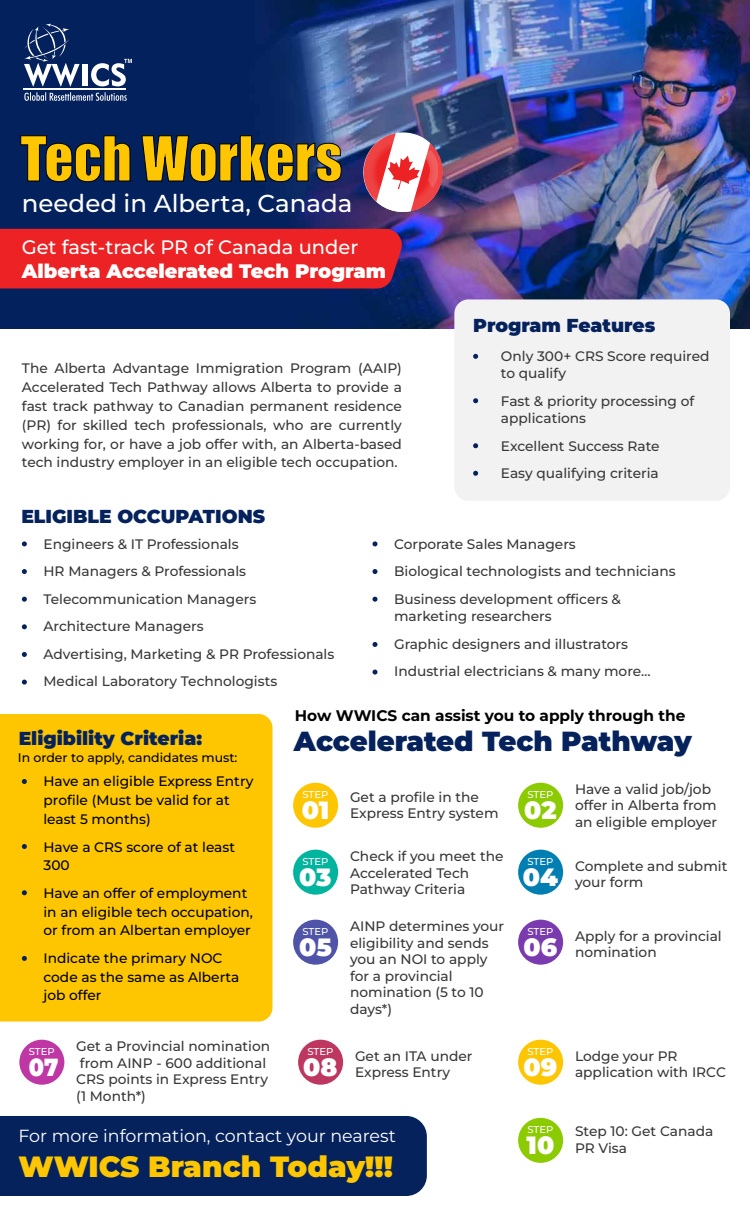
<style>
.page{position:relative;width:750px;height:1206px;background:#fff}
.page>*{position:absolute;margin:0;border:0;box-sizing:border-box;transform-origin:0 0}
.t1{font:57.19px "Impact";color:#fdc600}
.t2{font:900 29.25px "Montserrat";color:#fdc600}
.t3{font:900 27.56px "Montserrat";letter-spacing:-.005em;color:#05225d}
.t4{font:900 25px "Montserrat";color:#fff}
.t5{font:900 24.75px "Montserrat";color:#fff;scale:.9 1}
.t6{font:500 24.5px "Montserrat";color:#fff}
.t7{font:900 19.44px "Montserrat";color:#fff}
.t8{font:500 19.44px "Montserrat";color:#fff}
.t9{font:900 18.75px "Montserrat";color:#05225d}
.t10{font:17.5px "Montserrat";color:#fff}
.t11{font:700 15.38px "Montserrat";color:#000}
.t12{font:500 13.75px/16.5px "Montserrat";color:#383838}
.t13{font:500 13.75px/18.8px "Montserrat";color:#000}
.t14{font:500 12.5px "Montserrat";color:#000}
.t15{font:500 10px "Montserrat";color:#fff}
</style>
<div class="page">
<img style="left:0;top:0;width:750px;height:328px">
<svg style="left:20px;top:135px;width:113px;height:47px;background:#021c50"></svg>
<svg style="left:141px;top:135px;width:201px;height:47px;background:#0b2457"></svg>
<div style="left:0;top:229px;width:404px;height:59px;background:#ec2224"></div>
<div style="left:82px;top:64px;width:5px;height:22px;background:#fff"></div>
<svg style="left:91px;top:59px;width:41px;height:27px"></svg>
<svg style="left:24px;top:24px;width:56px;height:62px;background:#3c5381"></svg>
<hr style="left:24px;top:89px;width:58px;height:1px;background:#fff">
<hr style="left:82px;top:89px;width:44px;height:1px;background:#fff">
<svg style="left:24px;top:92px;width:103px;height:9px"></svg>
<div style="left:454px;top:299px;width:276px;height:202px;background:#f2f2f2;border-radius:14px"></div>
<div style="left:0;top:714px;width:272px;height:307px;background:#fdc600"></div>
<svg style="left:473px;top:354px;width:5px;height:5px"></svg>
<svg style="left:22px;top:541px;width:5px;height:5px"></svg>
<svg style="left:22px;top:569px;width:5px;height:5px"></svg>
<svg style="left:22px;top:597px;width:5px;height:5px"></svg>
<svg style="left:22px;top:624px;width:5px;height:5px"></svg>
<svg style="left:22px;top:652px;width:5px;height:5px"></svg>
<svg style="left:22px;top:679px;width:5px;height:5px"></svg>
<svg style="left:473px;top:398px;width:5px;height:5px"></svg>
<svg style="left:473px;top:443px;width:5px;height:5px"></svg>
<svg style="left:473px;top:471px;width:5px;height:5px"></svg>
<svg style="left:372px;top:541px;width:6px;height:5px"></svg>
<svg style="left:372px;top:569px;width:6px;height:5px"></svg>
<svg style="left:372px;top:597px;width:6px;height:5px"></svg>
<svg style="left:372px;top:642px;width:6px;height:5px"></svg>
<svg style="left:372px;top:669px;width:6px;height:5px"></svg>
<svg style="left:22px;top:779px;width:5px;height:5px"></svg>
<svg style="left:22px;top:844px;width:5px;height:5px"></svg>
<svg style="left:22px;top:890px;width:5px;height:5px"></svg>
<svg style="left:22px;top:956px;width:5px;height:5px"></svg>
<div style="left:293px;top:782px;width:45px;height:46px;background:#fdc600;border-radius:50%"></div>
<div style="left:518px;top:782px;width:45px;height:46px;background:#8cca01;border-radius:50%"></div>
<div style="left:293px;top:849px;width:45px;height:45px;background:#00b49e;border-radius:50%"></div>
<div style="left:518px;top:849px;width:45px;height:45px;background:#017fb2;border-radius:50%"></div>
<div style="left:293px;top:919px;width:45px;height:45px;background:#4f54a9;border-radius:50%"></div>
<div style="left:518px;top:919px;width:45px;height:45px;background:#793bae;border-radius:50%"></div>
<div style="left:19px;top:1039px;width:45px;height:45px;background:#bf37a5;border-radius:50%"></div>
<div style="left:518px;top:1118px;width:45px;height:44px;background:#8cca01;border-radius:50%"></div>
<div style="left:298px;top:1039px;width:45px;height:45px;background:#be3760;border-radius:50%"></div>
<div style="left:518px;top:1039px;width:45px;height:45px;background:#fdc600;border-radius:50%"></div>
<div style="left:0;top:1116px;width:427px;height:80px;background:#05225d"></div>
<img style="left:358px;top:127px;width:90px;height:91px">
<h1 class="t1" style="left:20px;top:114px;width:323px">Tech Workers</h1>
<h3 class="t6" style="left:22px;top:187px;width:332px">needed in Alberta, Canada</h3>
<h3 class="t8" style="left:22px;top:234px;width:338px">Get fast-track PR of Canada under</h3>
<h3 class="t7" style="left:22px;top:258px;width:366px">Alberta Accelerated Tech Program</h3>
<p class="t12" style="left:22px;top:359px;width:381px;line-height:18.8px;text-align:justify">The Alberta Advantage Immigration Program (AAIP)<br>Accelerated Tech Pathway allows Alberta to provide a fast track pathway to Canadian permanent residence (PR) for skilled tech professionals, who are currently working for, or have a job offer with, an Alberta-based tech industry employer in an eligible tech occupation.</p>
<h3 class="t9" style="left:473px;top:313px;width:184px">Program Features</h3>
<p class="t12" style="left:501px;top:347px;width:210px;line-height:17.5px">Only 300+ CRS Score required to qualify</p>
<p class="t12" style="left:501px;top:392px;width:195px;line-height:17.5px">Fast &amp; priority processing of applications</p>
<p class="t12" style="left:501px;top:432px;width:160px;line-height:27.5px">Excellent Success Rate<br>Easy qualifying criteria</p>
<h3 class="t9" style="left:21px;top:503px;width:245px">ELIGIBLE OCCUPATIONS</h3>
<p class="t12" style="left:43px;top:530px;width:292px;line-height:27.5px">Engineers &amp; IT Professionals<br>HR Managers &amp; Professionals<br>Telecommunication Managers<br>Architecture Managers<br>Advertising, Marketing &amp; PR Professionals<br>Medical Laboratory Technologists</p>
<p class="t12" style="left:394px;top:530px;width:283px;line-height:27.5px">Corporate Sales Managers<br>Biological technologists and technicians<br>Business development officers &amp;</p>
<p class="t12" style="left:394px;top:602px;width:258px;line-height:27.5px">marketing researchers<br>Graphic designers and illustrators<br>Industrial electricians &amp; many more…</p>
<h3 class="t9" style="left:19px;top:726px;width:185px">Eligibility Criteria:</h3>
<p class="t14" style="left:18px;top:749px;width:221px">In order to apply, candidates must:</p>
<p class="t13" style="left:43px;top:772px;width:212px">Have an eligible Express Entry profile (Must be valid for at least 5 months)</p>
<p class="t13" style="left:43px;top:837px;width:193px">Have a CRS score of at least<br>300</p>
<p class="t13" style="left:43px;top:883px;width:211px">Have an offer of employment in an eligible tech occupation, or from an Albertan employer</p>
<p class="t13" style="left:43px;top:948px;width:197px">Indicate the primary NOC code as the same as Alberta job offer</p>
<p class="t15" style="left:29px;top:1045px;width:27px">STEP</p>
<h3 class="t5" style="left:29px;top:1051px;width:34px">07</h3>
<p class="t12" style="left:76px;top:1038px;width:195px">Get a Provincial nomination from AINP - 600 additional<br>CRS points in Express Entry (1 Month*)</p>
<p class="t11" style="left:295px;top:705px;width:392px">How WWICS can assist you to apply through the</p>
<h3 class="t3" style="left:294px;top:723px;width:400px">Accelerated Tech Pathway</h3>
<p class="t12" style="left:350px;top:788px;width:150px">Get a profile in the<br>Express Entry system</p>
<p class="t12" style="left:575px;top:780px;width:144px">Have a valid job/job offer in Alberta from an eligible employer</p>
<p class="t15" style="left:302px;top:788px;width:27px">STEP</p>
<h3 class="t4" style="left:302px;top:794px;width:29px">01</h3>
<p class="t15" style="left:527px;top:788px;width:27px">STEP</p>
<h3 class="t4" style="left:524px;top:794px;width:34px">02</h3>
<p class="t12" style="left:350px;top:848px;width:155px">Check if you meet the<br>Accelerated Tech<br>Pathway Criteria</p>
<p class="t15" style="left:302px;top:855px;width:27px">STEP</p>
<h3 class="t4" style="left:299px;top:860px;width:34px">03</h3>
<p class="t12" style="left:575px;top:857px;width:154px">Complete and submit your form</p>
<p class="t15" style="left:527px;top:855px;width:27px">STEP</p>
<h3 class="t4" style="left:523px;top:860px;width:37px">04</h3>
<p class="t12" style="left:350px;top:918px;width:156px">AINP determines your eligibility and sends you an NOI to apply for a provincial nomination (5 to 10 days*)</p>
<p class="t15" style="left:302px;top:925px;width:27px">STEP</p>
<h3 class="t4" style="left:299px;top:930px;width:34px">05</h3>
<p class="t12" style="left:575px;top:927px;width:148px">Apply for a provincial nomination</p>
<p class="t15" style="left:527px;top:925px;width:27px">STEP</p>
<h3 class="t4" style="left:524px;top:930px;width:35px">06</h3>
<p class="t15" style="left:307px;top:1045px;width:27px">STEP</p>
<h3 class="t4" style="left:303px;top:1050px;width:36px">08</h3>
<p class="t12" style="left:575px;top:1047px;width:152px">Lodge your PR application with IRCC</p>
<p class="t15" style="left:527px;top:1045px;width:27px">STEP</p>
<h3 class="t4" style="left:524px;top:1050px;width:35px">09</h3>
<p class="t12" style="left:355px;top:1047px;width:119px">Get an ITA under<br>Express Entry</p>
<p class="t10" style="left:18px;top:1124px;width:379px">For more information, contact your nearest</p>
<h2 class="t2" style="left:18px;top:1147px;width:376px">WWICS Branch Today!!!</h2>
<p class="t15" style="left:527px;top:1123px;width:27px">STEP</p>
<h3 class="t4" style="left:527px;top:1129px;width:29px">10</h3>
<p class="t12" style="left:575px;top:1123px;width:140px">Step 10: Get Canada<br>PR Visa</p>
</div>
